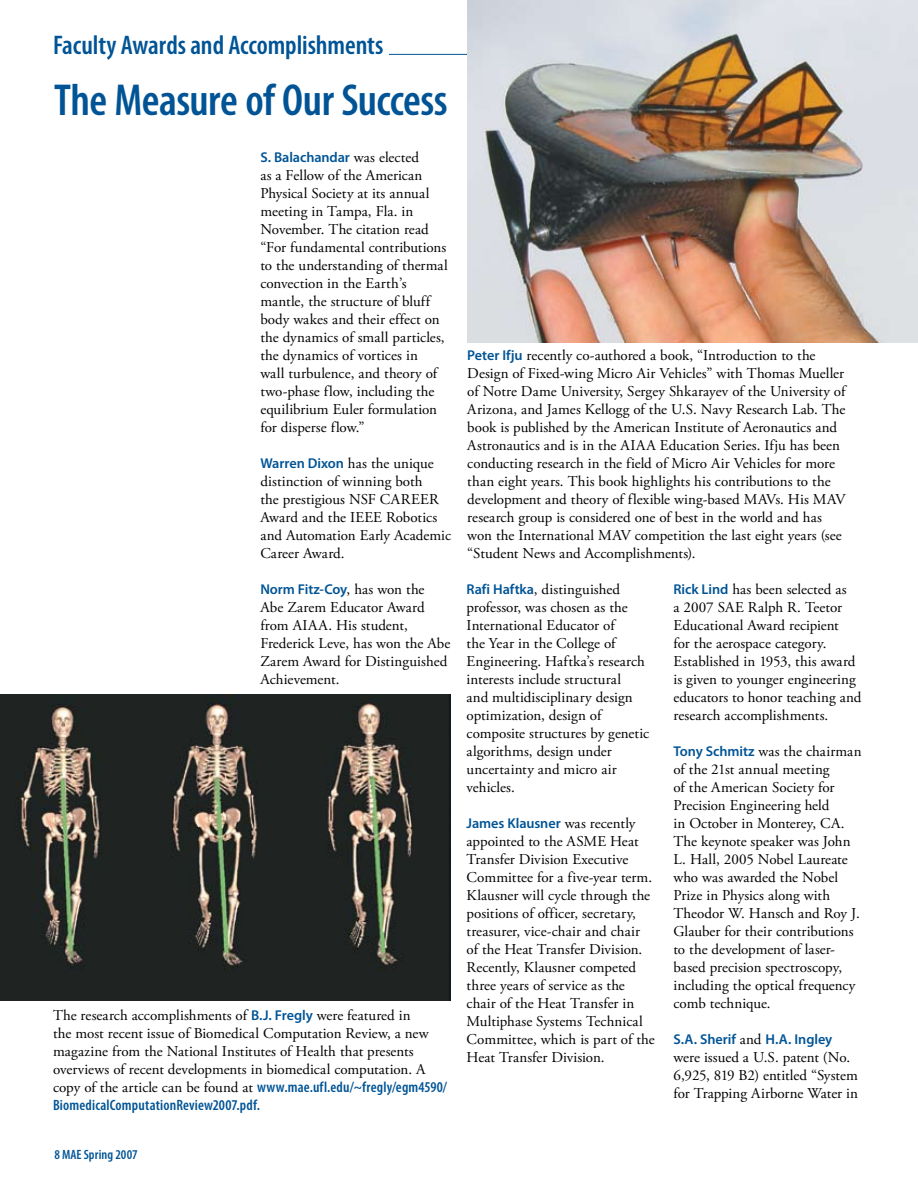
<style>
.page{position:relative;width:918px;height:1188px;background:#fff}
.page>*{position:absolute;margin:0;border:0;box-sizing:border-box;transform-origin:0 0}
.t1{font:600 condensed 45px "Myriad Pro";letter-spacing:-.01em;color:#005496}
.t2{font:600 condensed 27px "Myriad Pro";letter-spacing:-.005em;color:#005496}
.t3{font:15px/18px "Adobe Garamond Pro";letter-spacing:.005em;color:#000}
.t4{font:600 condensed 15px/18px "Myriad Pro";letter-spacing:.01em;color:#005496}
.t5{font:600 14.25px "Myriad Pro";letter-spacing:-.005em;color:#005496}
.t6{font:600 condensed 13.5px "Myriad Pro";letter-spacing:.01em;color:#005496}
.s1{font-family:"Adobe Garamond Pro";font-weight:400;font-size:15px;color:#000}
.s2{font-family:"Myriad Pro";font-weight:600;font-size:14.25px;color:#005496}
.s3{font-family:"Adobe Garamond Pro";font-weight:400;font-stretch:normal;color:#000}
</style>
<div class="page">
<img style="left:0;top:694px;width:451px;height:307px">
<hr style="left:389px;top:54px;width:476px;height:1px;background:#005496">
<img style="left:467px;top:0;width:451px;height:342px">
<h2 class="t2" style="left:53px;top:29px;width:332px">Faculty Awards and Accomplishments</h2>
<h1 class="t1" style="left:54px;top:72px;width:395px">The Measure of Our Success</h1>
<p class="t5" style="left:260px;top:149px;width:160px">S. Balachandar <span class="s1">was elected</span></p>
<p class="t3" style="left:260px;top:167px;width:189px">as a Fellow of the American<br>Physical Society at its annual meeting in Tampa, Fla. in<br>November. The citation read “For fundamental contributions to the understanding of thermal convection in the Earth’s mantle, the structure of bluff body wakes and their effect on the dynamics of small particles, the dynamics of vortices in<br>wall turbulence, and theory of two-phase flow, including the equilibrium Euler formulation for disperse flow.”</p>
<p class="t3" style="left:260px;top:455px;width:192px"><span class="s2">Warren Dixon</span> has the unique distinction of winning both<br>the prestigious NSF CAREER<br>Award and the IEEE Robotics and Automation Early Academic<br>Career Award.</p>
<p class="t5" style="left:260px;top:581px;width:166px">Norm Fitz-Coy<span class="s1">, has won the</span></p>
<p class="t3" style="left:260px;top:599px;width:192px">Abe Zarem Educator Award from AIAA. His student,<br>Frederick Leve, has won the Abe<br>Zarem Award for Distinguished<br>Achievement.</p>
<p class="t3" style="left:53px;top:1007px;width:377px">The research accomplishments of <span class="s2">B.J. Fregly</span> were featured in the most recent issue of Biomedical Computation Review, a new magazine from the National Institutes of Health that presents overviews of recent developments in biomedical computation. A</p>
<p class="t4" style="left:53px;top:1078px;width:396px"><span class="s3">copy of the article can be found at</span> www.mae.ufl.edu/~fregly/egm4590/<br>BiomedicalComputationReview2007.pdf.</p>
<p class="t6" style="left:54px;top:1146px;width:85px">8 MAE Spring 2007</p>
<p class="t3" style="left:467px;top:347px;width:380px"><span class="s2">Peter Ifju</span> recently co-authored a book, “Introduction to the Design of Fixed-wing Micro Air Vehicles” with Thomas Mueller of Notre Dame University, Sergey Shkarayev of the University of Arizona, and James Kellogg of the U.S. Navy Research Lab. The book is published by the American Institute of Aeronautics and Astronautics and is in the AIAA Education Series. Ifju has been conducting research in the field of Micro Air Vehicles for more than eight years. This book highlights his contributions to the development and theory of flexible wing-based MAVs. His MAV research group is considered one of best in the world and has won the International MAV competition the last eight years (see “Student News and Accomplishments).</p>
<p class="t3" style="left:673px;top:581px;width:189px"><span class="s2">Rick Lind</span> has been selected as<br>a 2007 SAE Ralph R. Teetor<br>Educational Award recipient<br>for the aerospace category.<br>Established in 1953, this award is given to younger engineering educators to honor teaching and research accomplishments.</p>
<p class="t3" style="left:673px;top:743px;width:190px"><span class="s2">Tony Schmitz</span> was the chairman of the 21st annual meeting<br>of the American Society for<br>Precision Engineering held<br>in October in Monterey, CA.<br>The keynote speaker was John<br>L. Hall, 2005 Nobel Laureate who was awarded the Nobel<br>Prize in Physics along with<br>Theodor W. Hansch and Roy J.<br>Glauber for their contributions to the development of laser&shy;based precision spectroscopy, including the optical frequency comb technique.</p>
<p class="t5" style="left:674px;top:1030px;width:160px">S.A. Sherif <span class="s1">and</span> H.A. Ingley</p>
<p class="t3" style="left:674px;top:1049px;width:186px">were issued a U.S. patent (No.<br>6,925, 819 B2) entitled “System for Trapping Airborne Water in</p>
<p class="t3" style="left:467px;top:581px;width:184px"><span class="s2">Rafi Haftka</span>, distinguished professor, was chosen as the<br>International Educator of<br>the Year in the College of<br>Engineering. Haftka’s research interests include structural<br>and multidisciplinary design optimization, design of composite structures by genetic algorithms, design under uncertainty and micro air vehicles.</p>
<p class="t5" style="left:467px;top:814px;width:170px">James Klausner <span class="s1">was recently</span></p>
<p class="t3" style="left:467px;top:833px;width:190px">appointed to the ASME Heat<br>Transfer Division Executive<br>Committee for a five-year term.<br>Klausner will cycle through the positions of officer, secretary, treasurer, vice-chair and chair of the Heat Transfer Division.<br>Recently, Klausner competed three years of service as the chair of the Heat Transfer in<br>Multiphase Systems Technical<br>Committee, which is part of the<br>Heat Transfer Division.</p>
</div>
